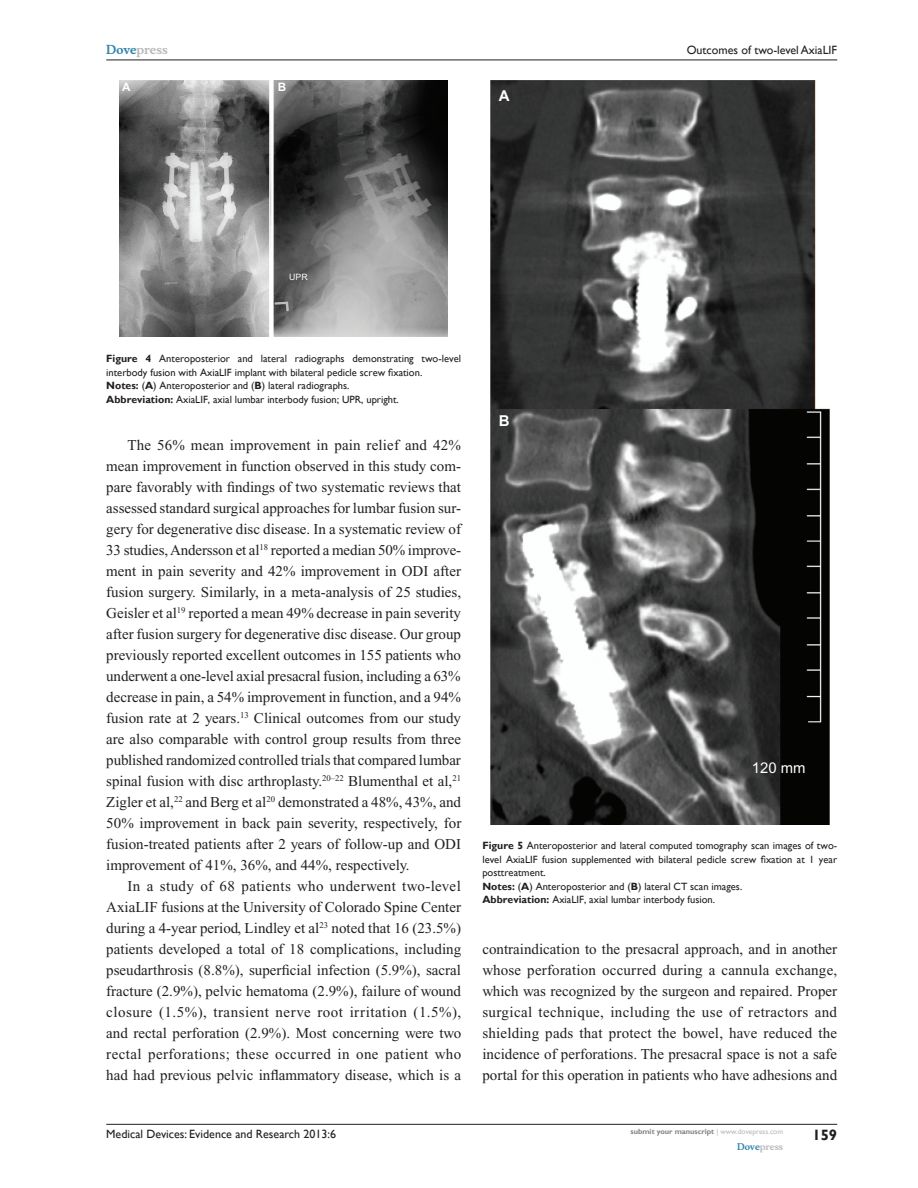
<style>
.page{position:relative;width:918px;height:1188px;background:#fff}
.page>*{position:absolute;margin:0;border:0;box-sizing:border-box;transform-origin:0 0}
.Tx{font:15px/21px "Times New Roman";color:#231f20;text-align:justify}
.t1{font:700 15px "Gill Sans";color:#231f20}
.t2{font:700 15px "Arial";color:#fff}
.t3{font:14.85px "Arial";color:#fff}
.t4{font:12px "Gill Sans";color:#231f20}
.t5{font:700 12px "Musee";color:#b8b9bc}
.t6{font:700 11.7px "Arial";color:#fff}
.FC{font:10.5px/13.5px "Gill Sans";color:#231f20}
.t7{font:700 9px "Musee";color:#b8b9bc}
.t8{font:8.7px "Arial";color:#fff}
.t9{font:700 7.5px "Gill Sans";color:#808285}
.s1{color:#3485ae}
.s2{font-weight:700}
.s3{font-weight:400;color:#b8b9bc}
</style>
<div class="page">
<img style="left:120px;top:81px;width:328px;height:256px">
<img style="left:491px;top:81px;width:338px;height:743px">
<hr style="left:106px;top:1124px;width:731px;height:1px;background:#231f20">
<hr style="left:106px;top:60px;width:731px;height:1px;background:#231f20">
<p class="t5" style="left:106px;top:43px;width:63px"><span class="s1">Dove</span>press</p>
<p class="t6" style="left:122px;top:80px;width:10px">A</p>
<p class="t6" style="left:278px;top:80px;width:10px">B</p>
<p class="t2" style="left:499px;top:87px;width:12px">A</p>
<p class="t4" style="left:687px;top:43px;width:152px">Outcomes of two-level AxiaLI F</p>
<p class="t8" style="left:289px;top:272px;width:20px">UPR</p>
<p class="FC" style="left:106px;top:352px;width:356px"><span class="s2">Figure 4</span> Anteroposterior and lateral radiographs demonstrating two-level interbody fusion with AxiaLIF implant with bilateral pedicle screw fixation.</p>
<p class="FC" style="left:106px;top:379px;width:245px"><span class="s2">Notes:</span> (<span class="s2">A</span>) Anteroposterior and (<span class="s2">B</span>) lateral radiographs.</p>
<p class="FC" style="left:106px;top:393px;width:294px"><span class="s2">Abbreviation:</span> AxiaLI F, axial lumbar interbody fusion; UPR, upright.</p>
<p class="Tx" style="left:106px;top:434px;width:357px;text-indent:21px">The 56% mean improvement in pain relief and 42% mean improvement in function observed in this study com&shy;pare favorably with findings of two systematic reviews that assessed standard surgical approaches for lumbar fusion sur&shy;gery for degenerative disc disease. In a systematic review of 33 studies, Andersson et al<sup>18</sup> reported a median 50% improve&shy;ment in pain severity and 42% improvement in ODI after fusion surgery. Similarly, in a meta-analysis of 25 studies, Geisler et al<sup>19</sup> reported a mean 49% decrease in pain severity after fusion surgery for degenerative disc disease. Our group previously reported excellent outcomes in 155 patients who underwent a one-level axial presacral fusion, including a 63% decrease in pain, a 54% improvement in function, and a 94% fusion rate at 2 years.<sup>13</sup> Clinical outcomes from our study are also comparable with control group results from three published randomized controlled trials that compared lumbar spinal fusion with disc arthroplasty.<sup>20–22</sup> Blumenthal et al,<sup>21<br></sup>Zigler et al,<sup>22</sup> and Berg et al<sup>20</sup> demonstrated a 48%, 43%, and 50% improvement in back pain severity, respectively, for fusion-treated patients after 2 years of follow-up and ODI improvement of 41%, 36%, and 44%, respectively.</p>
<p class="Tx" style="left:106px;top:875px;width:357px;text-indent:21px">In a study of 68 patients who underwent two-level AxiaLIF fusions at the University of Colorado Spine Center during a 4-year period, Lindley et al<sup>23</sup> noted that 16 (23.5%) patients developed a total of 18 complications, including pseudarthrosis (8.8%), superficial infection (5.9%), sacral fracture (2.9%), pelvic hematoma (2.9%), failure of wound closure (1.5%), transient nerve root irritation (1.5%), and rectal perforation (2.9%). Most concerning were two rectal perforations; these occurred in one patient who had had previous pelvic inflammatory disease, which is a</p>
<p class="t4" style="left:106px;top:1127px;width:231px">Medical Devices: Evidence and Research 2013:6</p>
<p class="t2" style="left:499px;top:412px;width:12px">B</p>
<p class="t3" style="left:752px;top:759px;width:55px">120 mm</p>
<p class="FC" style="left:482px;top:839px;width:356px;text-align:justify"><span class="s2">Figure 5</span> Anteroposterior and lateral computed tomography scan images of two&shy;level AxiaLIF fusion supplemented with bilateral pedicle screw fixation at 1 year posttreatment.</p>
<p class="FC" style="left:482px;top:880px;width:261px"><span class="s2">Notes:</span> (<span class="s2">A</span>) Anteroposterior and (<span class="s2">B</span>) lateral CT scan images.</p>
<p class="FC" style="left:482px;top:893px;width:234px"><span class="s2">Abbreviation:</span> AxiaLI F, axial lumbar interbody fusion.</p>
<p class="Tx" style="left:482px;top:938px;width:356px">contraindication to the presacral approach, and in another whose perforation occurred during a cannula exchange, which was recognized by the surgeon and repaired. Proper surgical technique, including the use of retractors and shielding pads that protect the bowel, have reduced the incidence of perforations. The presacral space is not a safe portal for this operation in patients who have adhesions and</p>
<p class="t9" style="left:631px;top:1127px;width:154px">submit your manuscript <span class="s3">| www.dovepress.com</span></p>
<p class="t7" style="left:737px;top:1141px;width:48px"><span class="s1">Dove</span>press</p>
<p class="t1" style="left:812px;top:1126px;width:26px">159</p>
</div>
